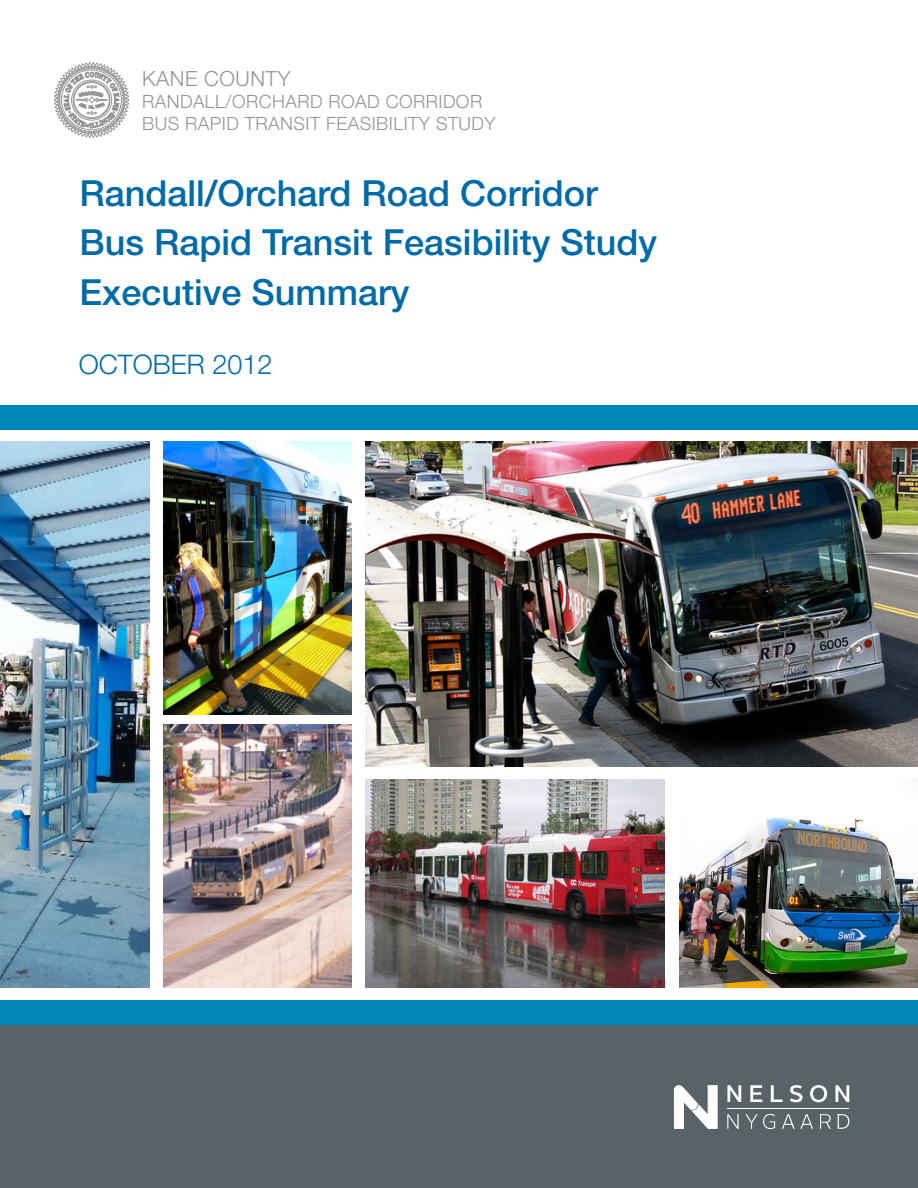
<style>
.page{position:relative;width:918px;height:1188px;background:#fff}
.page>*{position:absolute;margin:0;border:0;box-sizing:border-box;transform-origin:0 0}
.NNI_Bullet{font:500 36px "Helvetica Neue LT Std";color:#006ba7}
.NNI_Bullet-2{font:300 27px "Helvetica Neue LT Std";color:#006ba7}
.KANE_Category_Head{font:300 20.85px "Helvetica Neue LT Std";letter-spacing:.025em;color:#939598}
.KANE_Category_Head-2{font:300 18.3px/21.9px "Helvetica Neue LT Std";letter-spacing:.025em;color:#939598}
</style>
<div class="page">
<div style="left:0;top:1000px;width:918px;height:188px;background:#586367"></div>
<div style="left:0;top:405px;width:918px;height:25px;background:#0086b9"></div>
<div style="left:0;top:1000px;width:918px;height:25px;background:#0086b9"></div>
<img style="left:365px;top:779px;width:299px;height:208px">
<img style="left:164px;top:441px;width:188px;height:273px">
<img style="left:164px;top:725px;width:188px;height:262px">
<img style="left:365px;top:441px;width:553px;height:325px">
<img style="left:0;top:441px;width:150px;height:546px">
<img style="left:680px;top:817px;width:238px;height:170px">
<svg style="left:54px;top:62px;width:75px;height:75px"></svg>
<svg style="left:727px;top:1085px;width:14px;height:17px"></svg>
<svg style="left:750px;top:1085px;width:12px;height:17px"></svg>
<svg style="left:771px;top:1085px;width:12px;height:17px"></svg>
<svg style="left:790px;top:1085px;width:13px;height:17px"></svg>
<svg style="left:810px;top:1085px;width:17px;height:17px"></svg>
<svg style="left:835px;top:1085px;width:14px;height:17px"></svg>
<svg style="left:727px;top:1114px;width:12px;height:15px"></svg>
<svg style="left:745px;top:1114px;width:30px;height:15px"></svg>
<svg style="left:782px;top:1114px;width:31px;height:15px"></svg>
<svg style="left:820px;top:1114px;width:11px;height:15px"></svg>
<svg style="left:838px;top:1114px;width:11px;height:15px"></svg>
<hr style="left:727px;top:1108px;width:122px;height:1px;background:#fff">
<svg style="left:674px;top:1085px;width:44px;height:44px"></svg>
<p class="KANE_Category_Head" style="left:142px;top:66px;width:150px">KANE COUNTY</p>
<p class="KANE_Category_Head-2" style="left:142px;top:91px;width:355px">RANDALL/ORCHARD ROAD CORRIDOR<br>BUS RAPID TRANSIT FEASIBILITY STUDY</p>
<p class="NNI_Bullet" style="left:79px;top:171px;width:520px">Randall/Orchard Road Corridor</p>
<p class="NNI_Bullet" style="left:79px;top:221px;width:579px">Bus Rapid Transit Feasibility Study</p>
<p class="NNI_Bullet" style="left:79px;top:271px;width:332px">Executive Summary</p>
<p class="NNI_Bullet-2" style="left:79px;top:348px;width:195px">OCTOBER 2012</p>
</div>
